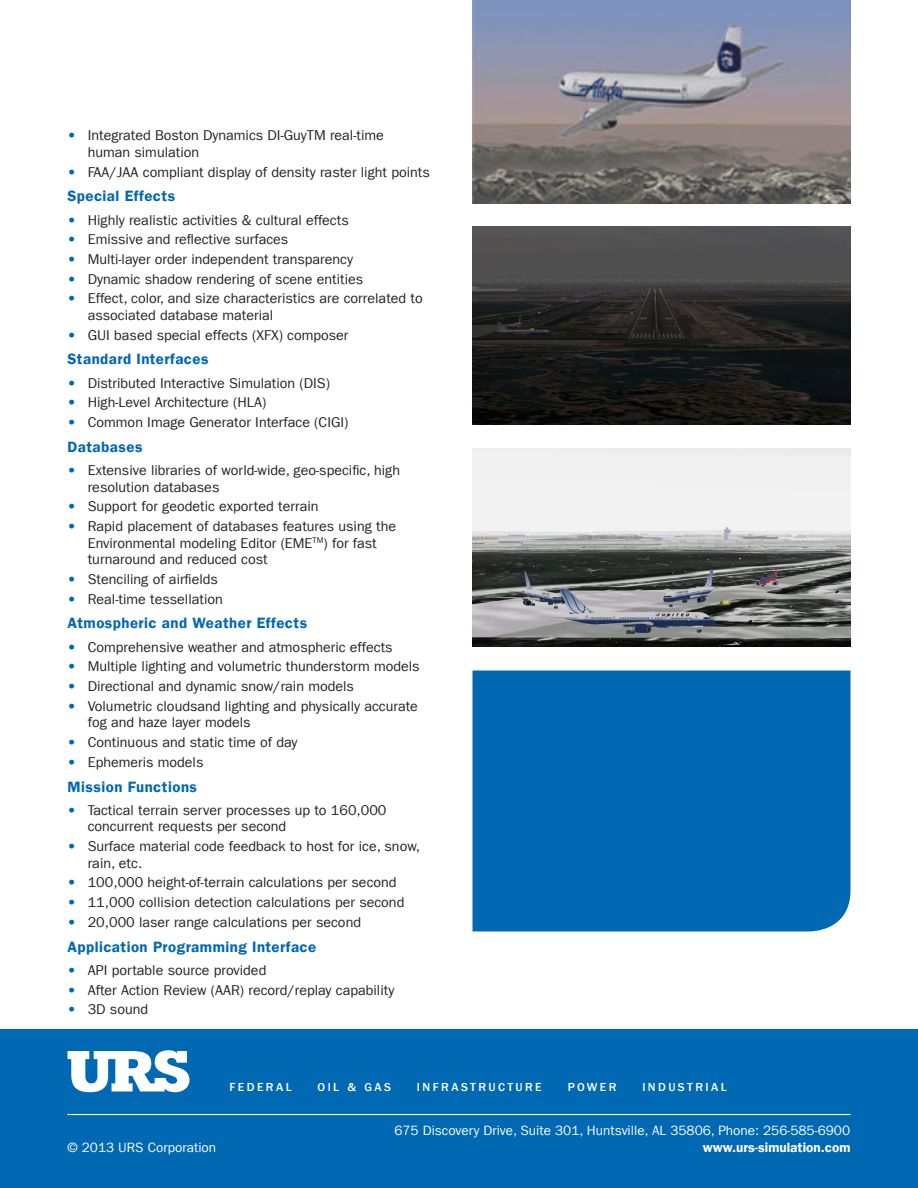
<style>
.page{position:relative;width:918px;height:1188px;background:#fff}
.page>*{position:absolute;margin:0;border:0;box-sizing:border-box;transform-origin:0 0}
.Subsection_Title{font:15px "Franklin Gothic LT Com Dm";letter-spacing:.03em;color:#0168b3}
.t1{font:14.25px/16.5px "Franklin Gothic LT Com";color:#231f20}
.Address-Single_Line{font:13.5px "Franklin Gothic LT Com";color:#fff}
.Address_Reverse{font:13.5px "Franklin Gothic LT Com Dm";color:#fff}
.Address_Reverse-2{font:13.5px "Franklin Gothic LT Com";color:#fff}
.U_S__Markets_reverse{font:500 12px "Franklin Gothic LT Com";letter-spacing:.2em;color:#fff}
.s1{font-weight:800;color:#0168b3}
</style>
<div class="page">
<div style="left:472px;top:670px;width:378px;height:262px;background:#0168b3"></div>
<img style="left:472px;top:448px;width:378px;height:199px">
<img style="left:472px;top:226px;width:378px;height:199px">
<img style="left:472px;top:0;width:378px;height:203px">
<div style="left:0;top:1029px;width:918px;height:159px;background:#0168b3"></div>
<hr style="left:68px;top:1114px;width:782px;height:1px;background:#fff">
<svg style="left:68px;top:1050px;width:122px;height:42px"></svg>
<p class="t1" style="left:88px;top:127px;width:298px;text-indent:-20px"><span class="s1">•</span> Integrated Boston Dynamics DI-GuyTM real-time human simulation</p>
<p class="t1" style="left:68px;top:164px;width:364px"><span class="s1">•</span> FAA/JAA compliant display of density raster light points</p>
<p class="Subsection_Title" style="left:68px;top:187px;width:109px">Special Effects</p>
<p class="t1" style="left:68px;top:212px;width:283px"><span class="s1">•</span> Highly realistic activities &amp; cultural effects</p>
<p class="t1" style="left:68px;top:231px;width:222px"><span class="s1">•</span> Emissive and reflective surfaces</p>
<p class="t1" style="left:68px;top:251px;width:287px"><span class="s1">•</span> Multi-layer order independent transparency</p>
<p class="t1" style="left:68px;top:271px;width:297px"><span class="s1">•</span> Dynamic shadow rendering of scene entities</p>
<p class="t1" style="left:88px;top:290px;width:337px;text-indent:-20px"><span class="s1">•</span> Effect, color, and size characteristics are correlated to associated database material</p>
<p class="t1" style="left:68px;top:327px;width:283px"><span class="s1">•</span> GUI based special effects (XFX) composer</p>
<p class="Subsection_Title" style="left:68px;top:350px;width:143px">Standard Interfaces</p>
<p class="t1" style="left:68px;top:375px;width:264px"><span class="s1">•</span> Distributed Interactive Simulation (DIS)</p>
<p class="t1" style="left:68px;top:394px;width:200px"><span class="s1">•</span> High-Level Architecture (HLA)</p>
<p class="t1" style="left:68px;top:414px;width:283px"><span class="s1">•</span> Common Image Generator Interface (CIGI)</p>
<p class="Subsection_Title" style="left:68px;top:438px;width:77px">Databases</p>
<p class="t1" style="left:88px;top:462px;width:314px;text-indent:-20px"><span class="s1">•</span> Extensive libraries of world-wide, geo-specific, high resolution databases</p>
<p class="t1" style="left:68px;top:498px;width:253px"><span class="s1">•</span> Support for geodetic exported terrain</p>
<p class="t1" style="left:88px;top:518px;width:310px;text-indent:-20px"><span class="s1">•</span> Rapid placement of databases features using the<br>Environmental modeling Editor (EME<sup>TM</sup>) for fast turnaround and reduced cost</p>
<p class="t1" style="left:68px;top:571px;width:152px"><span class="s1">•</span> Stenciling of airfields</p>
<p class="t1" style="left:68px;top:591px;width:157px"><span class="s1">•</span> Real-time tessellation</p>
<p class="Subsection_Title" style="left:68px;top:614px;width:241px">Atmospheric and Weather Effects</p>
<p class="t1" style="left:68px;top:639px;width:327px"><span class="s1">•</span> Comprehensive weather and atmospheric effects</p>
<p class="t1" style="left:68px;top:658px;width:354px"><span class="s1">•</span> Multiple lighting and volumetric thunderstorm models</p>
<p class="t1" style="left:68px;top:678px;width:288px"><span class="s1">•</span> Directional and dynamic snow/rain models</p>
<p class="t1" style="left:88px;top:698px;width:332px;text-indent:-20px"><span class="s1">•</span> Volumetric cloudsand lighting and physically accurate fog and haze layer models</p>
<p class="t1" style="left:68px;top:734px;width:231px"><span class="s1">•</span> Continuous and static time of day</p>
<p class="t1" style="left:68px;top:754px;width:137px"><span class="s1">•</span> Ephemeris models</p>
<p class="Subsection_Title" style="left:68px;top:778px;width:131px">Mission Functions</p>
<p class="t1" style="left:88px;top:802px;width:300px;text-indent:-20px"><span class="s1">•</span> Tactical terrain server processes up to 160,000 concurrent requests per second</p>
<p class="t1" style="left:88px;top:838px;width:334px;text-indent:-20px"><span class="s1">•</span> Surface material code feedback to host for ice, snow, rain, etc.</p>
<p class="t1" style="left:68px;top:874px;width:331px"><span class="s1">•</span> 100,000 height-of-terrain calculations per second</p>
<p class="t1" style="left:68px;top:894px;width:338px"><span class="s1">•</span> 11,000 collision detection calculations per second</p>
<p class="t1" style="left:68px;top:914px;width:295px"><span class="s1">•</span> 20,000 laser range calculations per second</p>
<p class="Subsection_Title" style="left:68px;top:938px;width:250px">Application Programming Interface</p>
<p class="t1" style="left:68px;top:962px;width:200px"><span class="s1">•</span> API portable source provided</p>
<p class="t1" style="left:68px;top:982px;width:328px"><span class="s1">•</span> After Action Review (AAR) record/replay capability</p>
<p class="t1" style="left:68px;top:1001px;width:82px"><span class="s1">•</span> 3D sound</p>
<p class="U_S__Markets_reverse" style="left:229px;top:1080px;width:64px">FEDERAL</p>
<p class="U_S__Markets_reverse" style="left:318px;top:1080px;width:75px">OIL &amp; GAS</p>
<p class="U_S__Markets_reverse" style="left:417px;top:1080px;width:126px">INFRASTRUCTURE</p>
<p class="U_S__Markets_reverse" style="left:568px;top:1080px;width:50px">POWER</p>
<p class="U_S__Markets_reverse" style="left:642px;top:1080px;width:86px">INDUSTRIAL</p>
<p class="Address-Single_Line" style="left:394px;top:1122px;width:457px">675 Discovery Drive, Suite 301, Huntsville, AL 35806, Phone: 256-585-6900</p>
<p class="Address_Reverse-2" style="left:68px;top:1140px;width:150px">© 2013 URS Corporation</p>
<p class="Address_Reverse" style="left:703px;top:1140px;width:149px">www.urs-simulation.com</p>
</div>
